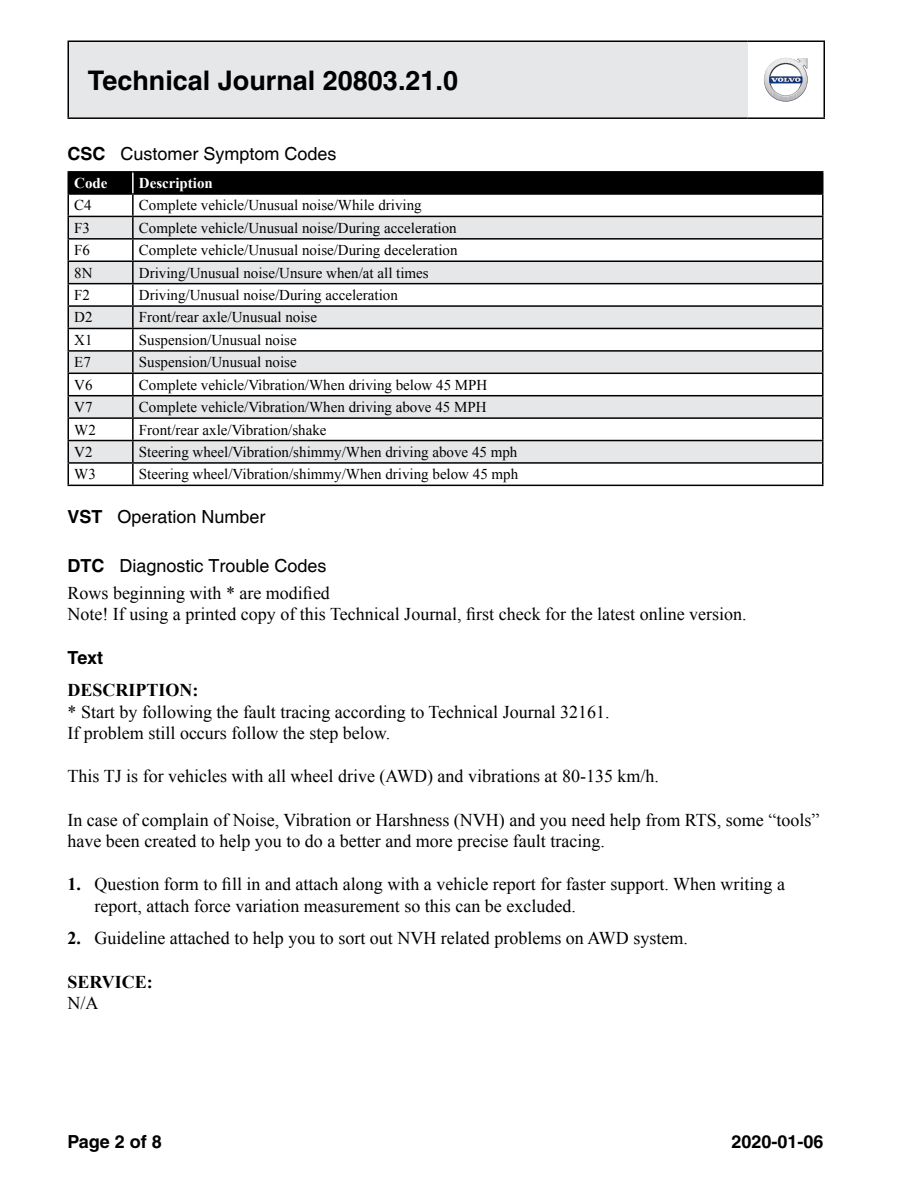
<style>
.page{position:relative;width:918px;height:1188px;background:#fff}
.page>*{position:absolute;margin:0;border:0;box-sizing:border-box;transform-origin:0 0}
.t1{font:700 27px "Helvetica";color:#000}
.t2{font:18px/21.6px "Times New Roman";color:#000}
.t3{font:18px "Helvetica";color:#000}
.t4{font:700 18px "Helvetica";color:#000}
.t5{font:700 18px "Times New Roman";color:#000}
.t6{font:15px "Times New Roman";color:#000}
.t7{font:700 15px "Times New Roman";color:#fff}
.s1{font-weight:700}
</style>
<div class="page">
<div style="left:68px;top:41px;width:679px;height:77px;background:#e6e7e8"></div>
<hr style="left:68px;top:40px;width:679px;height:2px;background:#000">
<hr style="left:68px;top:42px;width:1px;height:75px;background:#000">
<hr style="left:747px;top:40px;width:78px;height:2px;background:#000">
<hr style="left:824px;top:42px;width:1px;height:75px;background:#000">
<hr style="left:68px;top:117px;width:679px;height:2px;background:#000">
<hr style="left:747px;top:117px;width:78px;height:2px;background:#000">
<svg style="left:764px;top:58px;width:44px;height:44px"></svg>
<hr style="left:68px;top:171px;width:65px;height:2px;background:#000">
<hr style="left:133px;top:171px;width:691px;height:2px;background:#000">
<hr style="left:133px;top:193px;width:691px;height:2px;background:#000">
<hr style="left:822px;top:195px;width:2px;height:21px;background:#000">
<hr style="left:133px;top:216px;width:691px;height:1px;background:#000">
<hr style="left:822px;top:217px;width:2px;height:21px;background:#000">
<hr style="left:133px;top:238px;width:691px;height:2px;background:#000">
<hr style="left:822px;top:240px;width:2px;height:20px;background:#000">
<hr style="left:133px;top:260px;width:691px;height:2px;background:#000">
<hr style="left:822px;top:262px;width:2px;height:21px;background:#000">
<hr style="left:133px;top:283px;width:691px;height:1px;background:#000">
<hr style="left:822px;top:284px;width:2px;height:21px;background:#000">
<hr style="left:133px;top:305px;width:691px;height:2px;background:#000">
<hr style="left:822px;top:307px;width:2px;height:21px;background:#000">
<hr style="left:133px;top:328px;width:691px;height:1px;background:#000">
<hr style="left:822px;top:329px;width:2px;height:21px;background:#000">
<hr style="left:133px;top:350px;width:691px;height:2px;background:#000">
<hr style="left:822px;top:352px;width:2px;height:21px;background:#000">
<hr style="left:133px;top:373px;width:691px;height:1px;background:#000">
<hr style="left:822px;top:374px;width:2px;height:21px;background:#000">
<hr style="left:133px;top:395px;width:691px;height:1px;background:#000">
<hr style="left:822px;top:396px;width:2px;height:21px;background:#000">
<hr style="left:133px;top:417px;width:691px;height:2px;background:#000">
<hr style="left:822px;top:419px;width:2px;height:21px;background:#000">
<hr style="left:133px;top:440px;width:691px;height:1px;background:#000">
<hr style="left:822px;top:441px;width:2px;height:21px;background:#000">
<svg style="left:68px;top:172px;width:755px;height:313px"></svg>
<hr style="left:133px;top:462px;width:691px;height:2px;background:#000">
<hr style="left:132px;top:464px;width:2px;height:21px;background:#000">
<hr style="left:822px;top:464px;width:2px;height:21px;background:#000">
<hr style="left:68px;top:485px;width:65px;height:1px;background:#000">
<hr style="left:133px;top:485px;width:691px;height:1px;background:#000">
<hr style="left:132px;top:173px;width:2px;height:20px;background:#fff">
<hr style="left:822px;top:173px;width:2px;height:20px;background:#000">
<h1 class="t1" style="left:88px;top:64px;width:372px">Technical Journal 20803.21.0</h1>
<p class="t3" style="left:68px;top:143px;width:271px"><span class="s1">CSC</span> Customer Symptom Codes</p>
<p class="t7" style="left:74px;top:173px;width:35px">Code</p>
<p class="t7" style="left:139px;top:173px;width:76px">Description</p>
<p class="t6" style="left:74px;top:195px;width:19px">C4</p>
<p class="t6" style="left:139px;top:195px;width:284px">Complete vehicle/Unusual noise/While driving</p>
<p class="t6" style="left:74px;top:218px;width:17px">F3</p>
<p class="t6" style="left:139px;top:218px;width:319px">Complete vehicle/Unusual noise/During acceleration</p>
<p class="t6" style="left:74px;top:240px;width:17px">F6</p>
<p class="t6" style="left:139px;top:240px;width:320px">Complete vehicle/Unusual noise/During deceleration</p>
<p class="t6" style="left:74px;top:263px;width:20px">8N</p>
<p class="t6" style="left:139px;top:263px;width:291px">Driving/Unusual noise/Unsure when/at all times</p>
<p class="t6" style="left:74px;top:285px;width:17px">F2</p>
<p class="t6" style="left:139px;top:285px;width:261px">Driving/Unusual noise/During acceleration</p>
<p class="t6" style="left:74px;top:307px;width:20px">D2</p>
<p class="t6" style="left:139px;top:307px;width:180px">Front/rear axle/Unusual noise</p>
<p class="t6" style="left:74px;top:330px;width:20px">X1</p>
<p class="t6" style="left:139px;top:330px;width:159px">Suspension/Unusual noise</p>
<p class="t6" style="left:74px;top:352px;width:18px">E7</p>
<p class="t6" style="left:139px;top:352px;width:159px">Suspension/Unusual noise</p>
<p class="t6" style="left:74px;top:375px;width:20px">V6</p>
<p class="t6" style="left:139px;top:375px;width:350px">Complete vehicle/Vibration/When driving below 45 MPH</p>
<p class="t6" style="left:74px;top:397px;width:20px">V7</p>
<p class="t6" style="left:139px;top:397px;width:349px">Complete vehicle/Vibration/When driving above 45 MPH</p>
<p class="t6" style="left:74px;top:419px;width:23px">W2</p>
<p class="t6" style="left:139px;top:419px;width:189px">Front/rear axle/Vibration/shake</p>
<p class="t6" style="left:74px;top:442px;width:20px">V2</p>
<p class="t6" style="left:139px;top:442px;width:380px">Steering wheel/Vibration/shimmy/When driving above 45 mph</p>
<p class="t6" style="left:74px;top:464px;width:23px">W3</p>
<p class="t6" style="left:139px;top:464px;width:381px">Steering wheel/Vibration/shimmy/When driving below 45 mph</p>
<p class="t3" style="left:68px;top:507px;width:200px"><span class="s1">VST</span> Operation Number</p>
<p class="t3" style="left:68px;top:555px;width:261px"><span class="s1">DTC</span> Diagnostic Trouble Codes</p>
<p class="t2" style="left:68px;top:582px;width:681px">Rows beginning with * are modified<br>Note! If using a printed copy of this Technical Journal, first check for the latest online version.</p>
<p class="t4" style="left:68px;top:646px;width:37px">Text</p>
<p class="t5" style="left:68px;top:678px;width:133px">DESCRIPTION:</p>
<p class="t2" style="left:68px;top:701px;width:544px">* Start by following the fault tracing according to Technical Journal 32161.<br>If problem still occurs follow the step below.</p>
<p class="t2" style="left:68px;top:765px;width:593px">This TJ is for vehicles with all wheel drive (AWD) and vibrations at 80-135 km/h.</p>
<p class="t2" style="left:68px;top:809px;width:753px">In case of complain of Noise, Vibration or Harshness (NVH) and you need help from RTS, some “tools” have been created to help you to do a better and more precise fault tracing.</p>
<p class="t2" style="left:94px;top:873px;width:692px;text-indent:-27px"><span class="s1">1.</span> Question form to fill in and attach along with a vehicle report for faster support. When writing a report, attach force variation measurement so this can be excluded.</p>
<p class="t2" style="left:68px;top:927px;width:622px"><span class="s1">2.</span> Guideline attached to help you to sort out NVH related problems on AWD system.</p>
<p class="t5" style="left:68px;top:969px;width:87px">SERVICE:</p>
<p class="t2" style="left:68px;top:992px;width:32px">N/A</p>
<p class="t4" style="left:68px;top:1131px;width:96px">Page 2 of 8</p>
<p class="t4" style="left:731px;top:1131px;width:94px">2020-01-06</p>
</div>
